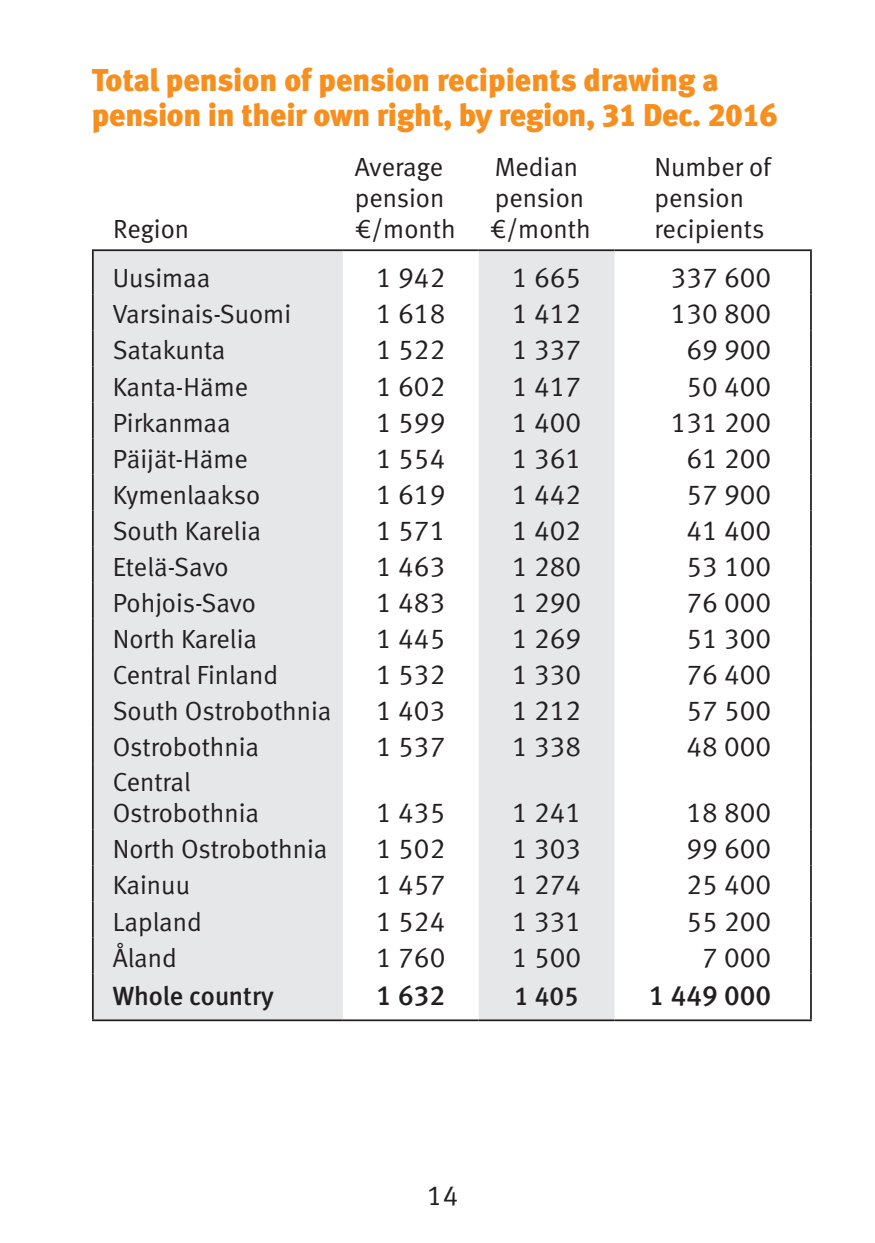
<style>
.page{position:relative;width:875px;height:1243px;background:#fff}
.page>*{position:absolute;margin:0;border:0;box-sizing:border-box;transform-origin:0 0}
.OTSIKKO{font:31.5px/35px "Meta Black LF";letter-spacing:-.01em;color:#f68f1e}
.Taulukko{font:28px "Meta Normal LF";color:#231f20}
.Taulupää{font:28px "Meta Normal LF";color:#231f20}
.Taulukko-2{font:28px "Meta Medium LF";color:#231f20}
.Taulukko-3{font:26.25px/31.5px "Meta Normal LF";color:#231f20}
.Taulupää-2{font:26.25px "Meta Normal LF";color:#231f20}
.Taulukko-4{font:26.25px "Meta Medium LF";color:#231f20}
</style>
<div class="page">
<svg style="left:94px;top:251px;width:520px;height:768px;fill:#e6e7e9"></svg>
<hr style="left:92px;top:249px;width:251px;height:2px;background:#231f20">
<hr style="left:92px;top:251px;width:2px;height:43px;background:#231f20">
<hr style="left:343px;top:249px;width:135px;height:2px;background:#231f20">
<hr style="left:478px;top:249px;width:136px;height:2px;background:#231f20">
<hr style="left:614px;top:249px;width:197px;height:2px;background:#231f20">
<hr style="left:810px;top:251px;width:2px;height:43px;background:#231f20">
<hr style="left:92px;top:294px;width:2px;height:36px;background:#231f20">
<hr style="left:810px;top:294px;width:2px;height:36px;background:#231f20">
<hr style="left:92px;top:330px;width:2px;height:36px;background:#231f20">
<hr style="left:810px;top:330px;width:2px;height:36px;background:#231f20">
<hr style="left:92px;top:366px;width:2px;height:36px;background:#231f20">
<hr style="left:810px;top:366px;width:2px;height:36px;background:#231f20">
<hr style="left:92px;top:402px;width:2px;height:36px;background:#231f20">
<hr style="left:810px;top:402px;width:2px;height:36px;background:#231f20">
<hr style="left:92px;top:438px;width:2px;height:37px;background:#231f20">
<hr style="left:810px;top:438px;width:2px;height:37px;background:#231f20">
<hr style="left:92px;top:475px;width:2px;height:36px;background:#231f20">
<hr style="left:810px;top:475px;width:2px;height:36px;background:#231f20">
<hr style="left:92px;top:511px;width:2px;height:36px;background:#231f20">
<hr style="left:810px;top:511px;width:2px;height:36px;background:#231f20">
<hr style="left:92px;top:547px;width:2px;height:36px;background:#231f20">
<hr style="left:810px;top:547px;width:2px;height:36px;background:#231f20">
<hr style="left:92px;top:583px;width:2px;height:36px;background:#231f20">
<hr style="left:810px;top:583px;width:2px;height:36px;background:#231f20">
<hr style="left:92px;top:619px;width:2px;height:36px;background:#231f20">
<hr style="left:810px;top:619px;width:2px;height:36px;background:#231f20">
<hr style="left:92px;top:655px;width:2px;height:36px;background:#231f20">
<hr style="left:810px;top:655px;width:2px;height:36px;background:#231f20">
<hr style="left:92px;top:691px;width:2px;height:36px;background:#231f20">
<hr style="left:810px;top:691px;width:2px;height:36px;background:#231f20">
<hr style="left:92px;top:727px;width:2px;height:36px;background:#231f20">
<hr style="left:810px;top:727px;width:2px;height:36px;background:#231f20">
<hr style="left:92px;top:763px;width:2px;height:66px;background:#231f20">
<hr style="left:810px;top:763px;width:2px;height:66px;background:#231f20">
<hr style="left:92px;top:829px;width:2px;height:36px;background:#231f20">
<hr style="left:810px;top:829px;width:2px;height:36px;background:#231f20">
<hr style="left:92px;top:865px;width:2px;height:36px;background:#231f20">
<hr style="left:810px;top:865px;width:2px;height:36px;background:#231f20">
<hr style="left:92px;top:901px;width:2px;height:36px;background:#231f20">
<hr style="left:810px;top:901px;width:2px;height:36px;background:#231f20">
<hr style="left:92px;top:937px;width:2px;height:37px;background:#231f20">
<hr style="left:810px;top:937px;width:2px;height:37px;background:#231f20">
<hr style="left:92px;top:974px;width:2px;height:45px;background:#231f20">
<hr style="left:810px;top:974px;width:2px;height:45px;background:#231f20">
<hr style="left:92px;top:1019px;width:251px;height:2px;background:#231f20">
<hr style="left:343px;top:1019px;width:135px;height:2px;background:#231f20">
<hr style="left:478px;top:1019px;width:136px;height:2px;background:#231f20">
<hr style="left:614px;top:1019px;width:197px;height:2px;background:#231f20">
<p class="OTSIKKO" style="left:92px;top:62px;width:687px">Total pension of pension recipients drawing a pension in their own right, by region, 31 Dec. 2016</p>
<p class="Taulupää-2" style="left:355px;top:152px;width:90px">Average</p>
<p class="Taulupää-2" style="left:494px;top:152px;width:85px">Median</p>
<p class="Taulupää-2" style="left:654px;top:152px;width:118px">Number of</p>
<p class="Taulupää-2" style="left:355px;top:183px;width:91px">pension</p>
<p class="Taulupää-2" style="left:494px;top:183px;width:91px">pension</p>
<p class="Taulupää-2" style="left:654px;top:183px;width:91px">pension</p>
<p class="Taulupää-2" style="left:113px;top:214px;width:77px">Region</p>
<p class="Taulupää-2" style="left:355px;top:214px;width:102px">€/month</p>
<p class="Taulupää-2" style="left:490px;top:214px;width:102px">€/month</p>
<p class="Taulupää-2" style="left:654px;top:214px;width:111px">recipients</p>
<p class="Taulupää-2" style="left:113px;top:263px;width:99px">Uusimaa</p>
<p class="Taulupää" style="left:376px;top:261px;width:71px">1 942</p>
<p class="Taulupää" style="left:512px;top:261px;width:71px">1 665</p>
<p class="Taulupää" style="left:670px;top:261px;width:102px">337 600</p>
<p class="Taulukko-3" style="left:113px;top:298px;width:180px">Varsinais-Suomi</p>
<p class="Taulukko" style="left:376px;top:297px;width:71px">1 618</p>
<p class="Taulukko" style="left:512px;top:297px;width:71px">1 412</p>
<p class="Taulukko" style="left:670px;top:297px;width:102px">130 800</p>
<p class="Taulukko-3" style="left:113px;top:334px;width:114px">Satakunta</p>
<p class="Taulukko" style="left:376px;top:334px;width:71px">1 522</p>
<p class="Taulukko" style="left:512px;top:334px;width:71px">1 337</p>
<p class="Taulukko" style="left:686px;top:334px;width:86px">69 900</p>
<p class="Taulupää-2" style="left:113px;top:371px;width:137px">Kanta-Häme</p>
<p class="Taulupää" style="left:376px;top:370px;width:71px">1 602</p>
<p class="Taulupää" style="left:512px;top:370px;width:71px">1 417</p>
<p class="Taulupää" style="left:686px;top:370px;width:86px">50 400</p>
<p class="Taulukko-3" style="left:113px;top:406px;width:120px">Pirkanmaa</p>
<p class="Taulukko" style="left:376px;top:406px;width:71px">1 599</p>
<p class="Taulukko" style="left:512px;top:406px;width:71px">1 400</p>
<p class="Taulukko" style="left:670px;top:406px;width:102px">131 200</p>
<p class="Taulukko-3" style="left:113px;top:442px;width:137px">Päijät-Häme</p>
<p class="Taulukko" style="left:376px;top:442px;width:71px">1 554</p>
<p class="Taulukko" style="left:512px;top:442px;width:71px">1 361</p>
<p class="Taulukko" style="left:686px;top:442px;width:86px">61 200</p>
<p class="Taulukko-3" style="left:113px;top:479px;width:149px">Kymenlaakso</p>
<p class="Taulukko" style="left:376px;top:478px;width:71px">1 619</p>
<p class="Taulukko" style="left:512px;top:478px;width:71px">1 442</p>
<p class="Taulukko" style="left:686px;top:478px;width:86px">57 900</p>
<p class="Taulukko-3" style="left:113px;top:515px;width:150px">South Karelia</p>
<p class="Taulukko" style="left:376px;top:514px;width:71px">1 571</p>
<p class="Taulukko" style="left:512px;top:514px;width:71px">1 402</p>
<p class="Taulukko" style="left:686px;top:514px;width:86px">41 400</p>
<p class="Taulukko-3" style="left:113px;top:551px;width:118px">Etelä-Savo</p>
<p class="Taulukko" style="left:376px;top:550px;width:71px">1 463</p>
<p class="Taulukko" style="left:512px;top:550px;width:71px">1 280</p>
<p class="Taulukko" style="left:686px;top:550px;width:86px">53 100</p>
<p class="Taulukko-3" style="left:113px;top:587px;width:145px">Pohjois-Savo</p>
<p class="Taulukko" style="left:376px;top:586px;width:71px">1 483</p>
<p class="Taulukko" style="left:512px;top:586px;width:71px">1 290</p>
<p class="Taulukko" style="left:686px;top:586px;width:86px">76 000</p>
<p class="Taulukko-3" style="left:113px;top:623px;width:146px">North Karelia</p>
<p class="Taulukko" style="left:376px;top:622px;width:71px">1 445</p>
<p class="Taulukko" style="left:512px;top:622px;width:71px">1 269</p>
<p class="Taulukko" style="left:686px;top:622px;width:86px">51 300</p>
<p class="Taulukko-3" style="left:113px;top:659px;width:167px">Central Finland</p>
<p class="Taulukko" style="left:376px;top:658px;width:71px">1 532</p>
<p class="Taulukko" style="left:512px;top:658px;width:71px">1 330</p>
<p class="Taulukko" style="left:686px;top:658px;width:86px">76 400</p>
<p class="Taulukko-3" style="left:113px;top:695px;width:220px">South Ostrobothnia</p>
<p class="Taulukko" style="left:376px;top:694px;width:71px">1 403</p>
<p class="Taulukko" style="left:512px;top:694px;width:71px">1 212</p>
<p class="Taulukko" style="left:686px;top:694px;width:86px">57 500</p>
<p class="Taulukko-3" style="left:113px;top:731px;width:148px">Ostrobothnia</p>
<p class="Taulukko" style="left:376px;top:730px;width:71px">1 537</p>
<p class="Taulukko" style="left:512px;top:730px;width:71px">1 338</p>
<p class="Taulukko" style="left:686px;top:730px;width:86px">48 000</p>
<p class="Taulukko-3" style="left:113px;top:766px;width:148px">Central<br>Ostrobothnia</p>
<p class="Taulukko" style="left:376px;top:796px;width:71px">1 435</p>
<p class="Taulukko" style="left:512px;top:796px;width:71px">1 241</p>
<p class="Taulukko" style="left:686px;top:796px;width:86px">18 800</p>
<p class="Taulukko-3" style="left:113px;top:833px;width:216px">North Ostrobothnia</p>
<p class="Taulukko" style="left:376px;top:832px;width:71px">1 502</p>
<p class="Taulukko" style="left:512px;top:832px;width:71px">1 303</p>
<p class="Taulukko" style="left:686px;top:832px;width:86px">99 600</p>
<p class="Taulukko-3" style="left:113px;top:869px;width:79px">Kainuu</p>
<p class="Taulukko" style="left:376px;top:869px;width:71px">1 457</p>
<p class="Taulukko" style="left:512px;top:869px;width:71px">1 274</p>
<p class="Taulukko" style="left:686px;top:869px;width:86px">25 400</p>
<p class="Taulukko-3" style="left:113px;top:905px;width:91px">Lapland</p>
<p class="Taulukko" style="left:376px;top:905px;width:71px">1 524</p>
<p class="Taulukko" style="left:512px;top:905px;width:71px">1 331</p>
<p class="Taulukko" style="left:686px;top:905px;width:86px">55 200</p>
<p class="Taulukko-3" style="left:113px;top:941px;width:66px">Åland</p>
<p class="Taulukko" style="left:376px;top:941px;width:71px">1 760</p>
<p class="Taulukko" style="left:512px;top:941px;width:71px">1 500</p>
<p class="Taulukko" style="left:702px;top:941px;width:71px">7 000</p>
<p class="Taulukko-4" style="left:113px;top:981px;width:163px">Whole country</p>
<p class="Taulukko-2" style="left:376px;top:979px;width:71px">1 632</p>
<p class="Taulukko-4" style="left:514px;top:981px;width:66px">1 405</p>
<p class="Taulukko-2" style="left:649px;top:979px;width:124px">1 449 000</p>
<p class="Taulukko" style="left:427px;top:1180px;width:33px">14</p>
</div>
